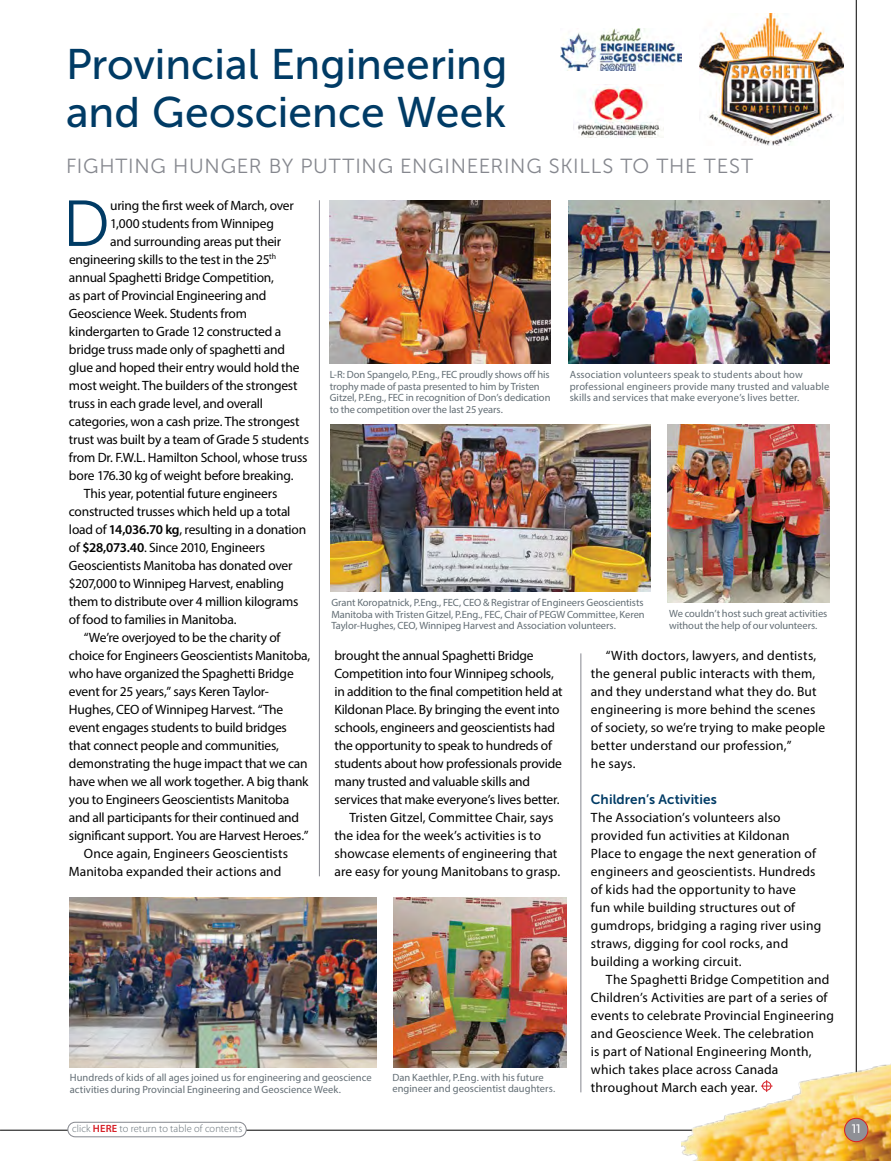
<style>
.page{position:relative;width:891px;height:1161px;background:#fff}
.page>*{position:absolute;margin:0;border:0;box-sizing:border-box;transform-origin:0 0}
.t1{font:64.65px "Museo Sans 300";color:#003b65}
.t2{font:42.75px/48.3px "Museo Sans 500";color:#003b65}
.t3{font:20.4px "Museo Sans 300";letter-spacing:.035em;color:#85878e}
.t4{font:13.5px "Myriad Pro";letter-spacing:-.015em;color:#000}
.t5{font:13.5px/18px "Myriad Pro";letter-spacing:.015em;color:#000}
.t6{font:13.5px "Myriad Pro";letter-spacing:.005em;color:#000}
.t7{font:13.5px "Museo Sans 700";letter-spacing:.005em;color:#003b65}
.t8{font:500 13.5px "Agenda";color:#fff}
.t9{font:10.5px/11.6px "Myriad Pro";color:#636e75}
.t10{font:300 10.5px "Myriad Pro";letter-spacing:.01em;color:#636e75}
.s1{font-weight:600}
.s2{font-weight:600;color:#d61f26}
</style>
<div class="page">
<img style="left:668px;top:424px;width:161px;height:179px">
<img style="left:70px;top:897px;width:306px;height:170px">
<img style="left:393px;top:897px;width:173px;height:170px">
<img style="left:560px;top:28px;width:122px;height:42px">
<img style="left:577px;top:86px;width:85px;height:51px">
<img style="left:330px;top:424px;width:320px;height:168px">
<img style="left:329px;top:200px;width:222px;height:163px">
<img style="left:568px;top:200px;width:261px;height:163px">
<img style="left:699px;top:14px;width:145px;height:131px">
<hr style="left:319px;top:200px;width:1px;height:676px;background:#85878e">
<hr style="left:580px;top:653px;width:1px;height:439px;background:#85878e">
<hr style="left:0;top:1130px;width:891px;height:1px;background:#000">
<hr style="left:856px;top:0;width:1px;height:1161px;background:#000">
<div style="left:68px;top:1122px;width:178px;height:15px;background:#fff;border-radius:7px"></div>
<div style="left:68px;top:1122px;width:178px;height:15px;border:1px solid #85878e;border-radius:7px"></div>
<img style="left:682px;top:1004px;width:209px;height:157px">
<div style="left:845px;top:1118px;width:23px;height:24px;background:#8f9096;border-radius:50%"></div>
<div style="left:844px;top:1118px;width:24px;height:24px;border:1px solid #d61f26;border-radius:50%"></div>
<h2 class="t2" style="left:66px;top:40px;width:443px">Provincial Engineering and Geoscience Week</h2>
<h3 class="t3" style="left:66px;top:154px;width:689px">FIGHTING HUNGER BY PUTTING ENGINEERING SKILLS TO THE TEST</h3>
<h1 class="t1" style="left:62px;top:189px;width:49px">D</h1>
<p class="t4" style="left:110px;top:197px;width:185px">uring the first week of March, over</p>
<p class="t4" style="left:110px;top:215px;width:165px">1,000 students from Winnipeg</p>
<p class="t4" style="left:110px;top:233px;width:173px">and surrounding areas put their</p>
<p class="t4" style="left:69px;top:251px;width:209px">engineering skills to the test in the 25<sup>th</sup></p>
<p class="t4" style="left:69px;top:269px;width:206px">annual Spaghetti Bridge Competition,</p>
<p class="t4" style="left:69px;top:287px;width:199px">as part of Provincial Engineering and</p>
<p class="t4" style="left:69px;top:305px;width:180px">Geoscience Week. Students from</p>
<p class="t4" style="left:69px;top:323px;width:214px">kindergarten to Grade 12 constructed a</p>
<p class="t4" style="left:69px;top:341px;width:217px">bridge truss made only of spaghetti and</p>
<p class="t4" style="left:69px;top:359px;width:232px">glue and hoped their entry would hold the</p>
<p class="t4" style="left:69px;top:377px;width:230px">most weight. The builders of the strongest</p>
<p class="t4" style="left:69px;top:395px;width:196px">truss in each grade level, and overall</p>
<p class="t4" style="left:69px;top:413px;width:232px">categories, won a cash prize. The strongest</p>
<p class="t4" style="left:69px;top:431px;width:242px">trust was built by a team of Grade 5 students</p>
<p class="t4" style="left:69px;top:449px;width:240px">from Dr. F.W.L. Hamilton School, whose truss</p>
<p class="t4" style="left:69px;top:467px;width:226px">bore 176.30 kg of weight before breaking.</p>
<p class="t4" style="left:84px;top:485px;width:195px">This year, potential future engineers</p>
<p class="t4" style="left:69px;top:503px;width:223px">constructed trusses which held up a total</p>
<p class="t4" style="left:69px;top:521px;width:239px">load of <span class="s1">14,036.70 kg</span>, resulting in a donation</p>
<p class="t4" style="left:69px;top:539px;width:198px">of <span class="s1">$28,073.40</span>. Since 2010, Engineers</p>
<p class="t4" style="left:69px;top:557px;width:225px">Geoscientists Manitoba has donated over</p>
<p class="t4" style="left:69px;top:575px;width:217px">$207,000 to Winnipeg Harvest, enabling</p>
<p class="t4" style="left:69px;top:593px;width:231px">them to distribute over 4 million kilograms</p>
<p class="t4" style="left:69px;top:611px;width:169px">of food to families in Manitoba.</p>
<p class="t4" style="left:84px;top:629px;width:198px">“We’re overjoyed to be the charity of</p>
<p class="t4" style="left:69px;top:647px;width:243px">choice for Engineers Geoscientists Manitoba,</p>
<p class="t4" style="left:69px;top:665px;width:226px">who have organized the Spaghetti Bridge</p>
<p class="t4" style="left:69px;top:683px;width:201px">event for 25 years,” says Keren Taylor-</p>
<p class="t4" style="left:69px;top:701px;width:216px">Hughes, CEO of Winnipeg Harvest. “The</p>
<p class="t4" style="left:69px;top:719px;width:219px">event engages students to build bridges</p>
<p class="t4" style="left:69px;top:737px;width:212px">that connect people and communities,</p>
<p class="t4" style="left:69px;top:755px;width:240px">demonstrating the huge impact that we can</p>
<p class="t4" style="left:69px;top:773px;width:241px">have when we all work together. A big thank</p>
<p class="t4" style="left:69px;top:791px;width:222px">you to Engineers Geoscientists Manitoba</p>
<p class="t4" style="left:69px;top:809px;width:232px">and all participants for their continued and</p>
<p class="t4" style="left:69px;top:827px;width:241px">significant support. You are Harvest Heroes.”</p>
<p class="t6" style="left:84px;top:845px;width:206px">Once again, Engineers Geoscientists</p>
<p class="t6" style="left:69px;top:863px;width:214px">Manitoba expanded their actions and</p>
<p class="t9" style="left:330px;top:369px;width:222px">L-R: Don Spangelo, P.Eng., FEC proudly shows off his trophy made of pasta presented to him by Tristen Gitzel, P.Eng., FEC in recognition of Don’s dedication to the competition over the last 25 years.</p>
<p class="t9" style="left:570px;top:369px;width:261px">Association volunteers speak to students about how professional engineers provide many trusted and valuable skills and services that make everyone’s lives better.</p>
<p class="t9" style="left:331px;top:597px;width:315px;text-align:justify">Grant Koropatnick, P.Eng., FEC, CEO &amp; Registrar of Engineers Geoscientists Manitoba with Tristen Gitzel, P.Eng., FEC, Chair of PEGW Committee, Keren Taylor-Hughes, CEO, Winnipeg Harvest and Association volunteers.</p>
<p class="t9" style="left:669px;top:608px;width:160px">We couldn’t host such great activities without the help of our volunteers.</p>
<p class="t5" style="left:591px;top:646px;width:236px;text-indent:15px">“With doctors, lawyers, and dentists, the general public interacts with them, and they understand what they do. But engineering is more behind the scenes of society, so we’re trying to make people better understand our profession,”<br>he says.</p>
<p class="t7" style="left:591px;top:792px;width:127px">Children’s Activities</p>
<p class="t5" style="left:591px;top:808px;width:232px">The Association’s volunteers also provided fun activities at Kildonan Place to engage the next generation of engineers and geoscientists. Hundreds of kids had the opportunity to have<br>fun while building structures out of gumdrops, bridging a raging river using straws, digging for cool rocks, and building a working circuit.</p>
<p class="t5" style="left:591px;top:970px;width:244px;text-indent:15px">The Spaghetti Bridge Competition and Children’s Activities are part of a series of events to celebrate Provincial Engineering and Geoscience Week. The celebration<br>is part of National Engineering Month, which takes place across Canada throughout March each year.</p>
<p class="t4" style="left:334px;top:647px;width:201px">brought the annual Spaghetti Bridge</p>
<p class="t4" style="left:334px;top:665px;width:221px">Competition into four Winnipeg schools,</p>
<p class="t4" style="left:334px;top:683px;width:230px">in addition to the final competition held at</p>
<p class="t4" style="left:334px;top:701px;width:227px">Kildonan Place. By bringing the event into</p>
<p class="t4" style="left:334px;top:719px;width:222px">schools, engineers and geoscientists had</p>
<p class="t4" style="left:334px;top:737px;width:219px">the opportunity to speak to hundreds of</p>
<p class="t4" style="left:334px;top:755px;width:229px">students about how professionals provide</p>
<p class="t4" style="left:334px;top:773px;width:197px">many trusted and valuable skills and</p>
<p class="t4" style="left:334px;top:791px;width:227px">services that make everyone’s lives better.</p>
<p class="t6" style="left:349px;top:809px;width:206px">Tristen Gitzel, Committee Chair, says</p>
<p class="t6" style="left:334px;top:827px;width:208px">the idea for the week’s activities is to</p>
<p class="t6" style="left:334px;top:845px;width:224px">showcase elements of engineering that</p>
<p class="t4" style="left:334px;top:863px;width:227px">are easy for young Manitobans to grasp.</p>
<p class="t9" style="left:392px;top:1071px;width:164px">Dan Kaethler, P.Eng. with his future engineer and geoscientist daughters.</p>
<p class="t9" style="left:70px;top:1071px;width:303px">Hundreds of kids of all ages joined us for engineering and geoscience activities during Provincial Engineering and Geoscience Week.</p>
<p class="t10" style="left:72px;top:1123px;width:172px">click <span class="s2">HERE</span> to return to table of contents</p>
<p class="t8" style="left:852px;top:1121px;width:10px">11</p>
</div>
